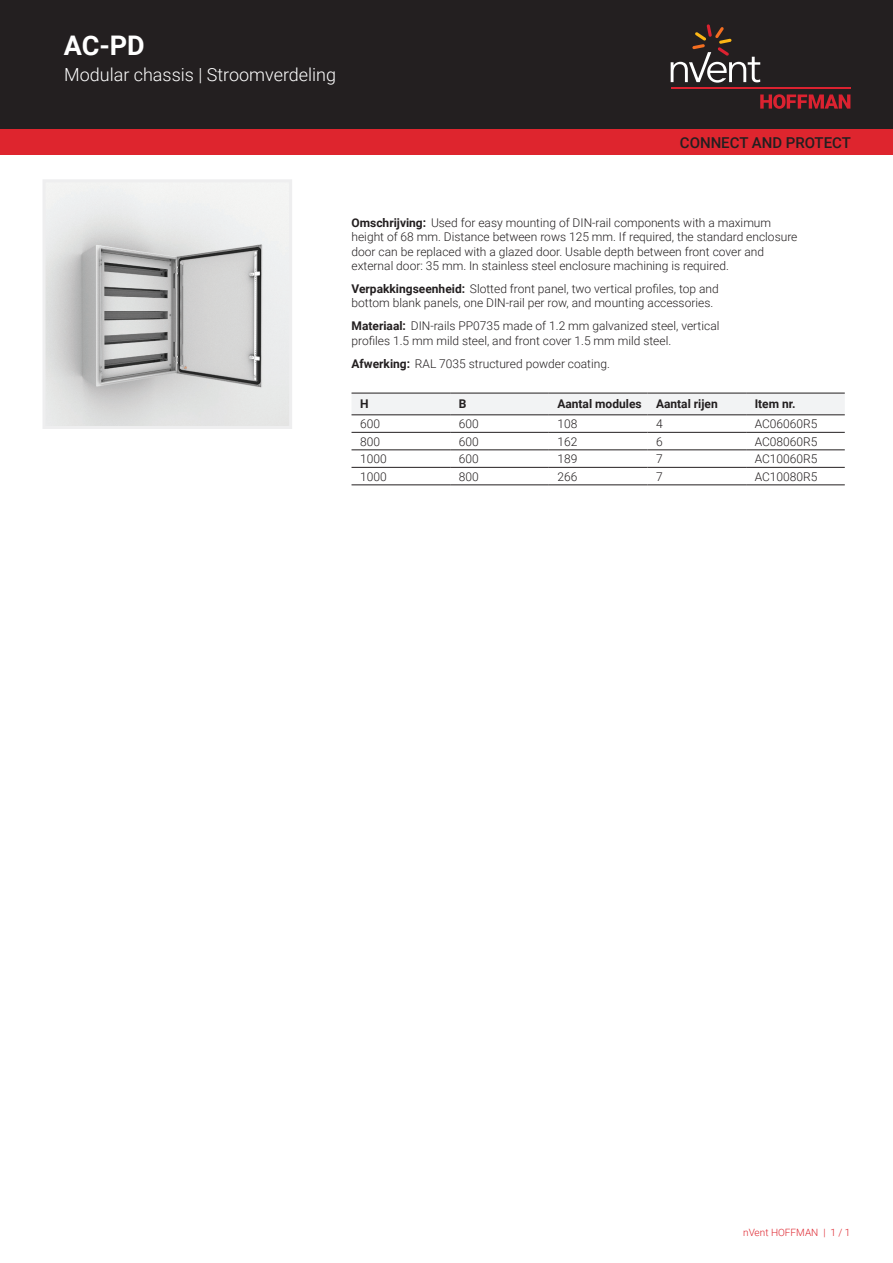
<style>
.page{position:relative;width:893px;height:1263px;background:#fff}
.page>*{position:absolute;margin:0;border:0;box-sizing:border-box;transform-origin:0 0}
.t1{font:700 27px "Roboto";color:#fff}
.t2{font:300 18px "Roboto";color:#fff}
.t3{font:500 15px "Roboto";color:#231f20}
.t4{font:300 12px/14.4px "Roboto";color:#231f20}
.t5{font:700 12px "Roboto";color:#231f20}
.t6{font:300 10.05px "Roboto";color:#de252e}
.s1{font-weight:700}
</style>
<div class="page">
<div style="left:0;top:0;width:893px;height:129px;background:#231f20"></div>
<svg style="left:760px;top:94px;width:90px;height:15px"></svg>
<hr style="left:671px;top:88px;width:179px;height:1px;background:#db2230">
<svg style="left:671px;top:24px;width:89px;height:59px"></svg>
<div style="left:0;top:129px;width:893px;height:26px;background:#de252e"></div>
<div style="left:351px;top:394px;width:494px;height:21px;background:#f2f3f4"></div>
<hr style="left:351px;top:393px;width:99px;height:1px;background:#231f20">
<hr style="left:450px;top:393px;width:99px;height:1px;background:#231f20">
<hr style="left:549px;top:393px;width:98px;height:1px;background:#231f20">
<hr style="left:647px;top:393px;width:99px;height:1px;background:#231f20">
<hr style="left:746px;top:393px;width:99px;height:1px;background:#231f20">
<hr style="left:351px;top:432px;width:99px;height:1px;background:#231f20">
<hr style="left:450px;top:432px;width:99px;height:1px;background:#231f20">
<hr style="left:549px;top:432px;width:98px;height:1px;background:#231f20">
<hr style="left:647px;top:432px;width:99px;height:1px;background:#231f20">
<hr style="left:746px;top:432px;width:99px;height:1px;background:#231f20">
<hr style="left:351px;top:450px;width:99px;height:1px;background:#231f20">
<hr style="left:450px;top:450px;width:99px;height:1px;background:#231f20">
<hr style="left:549px;top:450px;width:98px;height:1px;background:#231f20">
<hr style="left:647px;top:450px;width:99px;height:1px;background:#231f20">
<hr style="left:746px;top:450px;width:99px;height:1px;background:#231f20">
<hr style="left:351px;top:467px;width:99px;height:1px;background:#231f20">
<hr style="left:450px;top:467px;width:99px;height:1px;background:#231f20">
<hr style="left:549px;top:467px;width:98px;height:1px;background:#231f20">
<hr style="left:647px;top:467px;width:99px;height:1px;background:#231f20">
<hr style="left:746px;top:467px;width:99px;height:1px;background:#231f20">
<hr style="left:351px;top:485px;width:99px;height:1px;background:#231f20">
<hr style="left:450px;top:485px;width:99px;height:1px;background:#231f20">
<hr style="left:549px;top:485px;width:98px;height:1px;background:#231f20">
<hr style="left:647px;top:485px;width:99px;height:1px;background:#231f20">
<hr style="left:746px;top:485px;width:99px;height:1px;background:#231f20">
<hr style="left:351px;top:415px;width:99px;height:1px;background:#231f20">
<hr style="left:450px;top:415px;width:99px;height:1px;background:#231f20">
<hr style="left:549px;top:415px;width:98px;height:1px;background:#231f20">
<hr style="left:647px;top:415px;width:99px;height:1px;background:#231f20">
<hr style="left:746px;top:415px;width:99px;height:1px;background:#231f20">
<img style="left:47px;top:183px;width:241px;height:242px">
<div style="left:43px;top:179px;width:249px;height:250px;border:3px solid #eeeeef"></div>
<h1 class="t1" style="left:64px;top:26px;width:82px">AC-PD</h1>
<h2 class="t2" style="left:64px;top:62px;width:273px">Modular chassis | Stroomverdeling</h2>
<p class="t3" style="left:680px;top:132px;width:173px">CONNECT AND PROTECT</p>
<p class="t4" style="left:351px;top:215px;width:447px"><span class="s1">Omschrijving:</span> Used for easy mounting of DIN-rail components with a maximum height of 68 mm. Distance between rows 125 mm. If required, the standard enclosure door can be replaced with a glazed door. Usable depth between front cover and external door: 35 mm. In stainless steel enclosure machining is required.</p>
<p class="t4" style="left:351px;top:281px;width:369px"><span class="s1">Verpakkingseenheid:</span> Slotted front panel, two vertical profiles, top and bottom blank panels, one DIN-rail per row, and mounting accessories.</p>
<p class="t4" style="left:351px;top:318px;width:369px"><span class="s1">Materiaal:</span> DIN-rails PP0735 made of 1.2 mm galvanized steel, vertical profiles 1.5 mm mild steel, and front cover 1.5 mm mild steel.</p>
<p class="t4" style="left:351px;top:356px;width:260px"><span class="s1">Afwerking:</span> RAL 7035 structured powder coating.</p>
<p class="t5" style="left:360px;top:396px;width:10px">H</p>
<p class="t5" style="left:459px;top:396px;width:9px">B</p>
<p class="t5" style="left:557px;top:396px;width:162px">Aantal modules Aantal rijen</p>
<p class="t5" style="left:755px;top:396px;width:42px">Item nr.</p>
<p class="t4" style="left:360px;top:416px;width:21px">600</p>
<p class="t4" style="left:459px;top:416px;width:21px">600</p>
<p class="t4" style="left:557px;top:416px;width:21px">108</p>
<p class="t4" style="left:656px;top:416px;width:8px">4</p>
<p class="t4" style="left:755px;top:416px;width:64px">AC06060R5</p>
<p class="t4" style="left:360px;top:434px;width:21px">800</p>
<p class="t4" style="left:459px;top:434px;width:21px">600</p>
<p class="t4" style="left:557px;top:434px;width:21px">162</p>
<p class="t4" style="left:656px;top:434px;width:8px">6</p>
<p class="t4" style="left:755px;top:434px;width:64px">AC08060R5</p>
<p class="t4" style="left:360px;top:451px;width:28px">1000</p>
<p class="t4" style="left:459px;top:451px;width:21px">600</p>
<p class="t4" style="left:557px;top:451px;width:21px">189</p>
<p class="t4" style="left:656px;top:451px;width:8px">7</p>
<p class="t4" style="left:755px;top:451px;width:64px">AC10060R5</p>
<p class="t4" style="left:360px;top:469px;width:28px">1000</p>
<p class="t4" style="left:459px;top:469px;width:21px">800</p>
<p class="t4" style="left:557px;top:469px;width:21px">266</p>
<p class="t4" style="left:656px;top:469px;width:8px">7</p>
<p class="t4" style="left:755px;top:469px;width:64px">AC10080R5</p>
<p class="t6" style="left:743px;top:1226px;width:109px">nVent HOFFMAN | 1 / 1</p>
</div>
